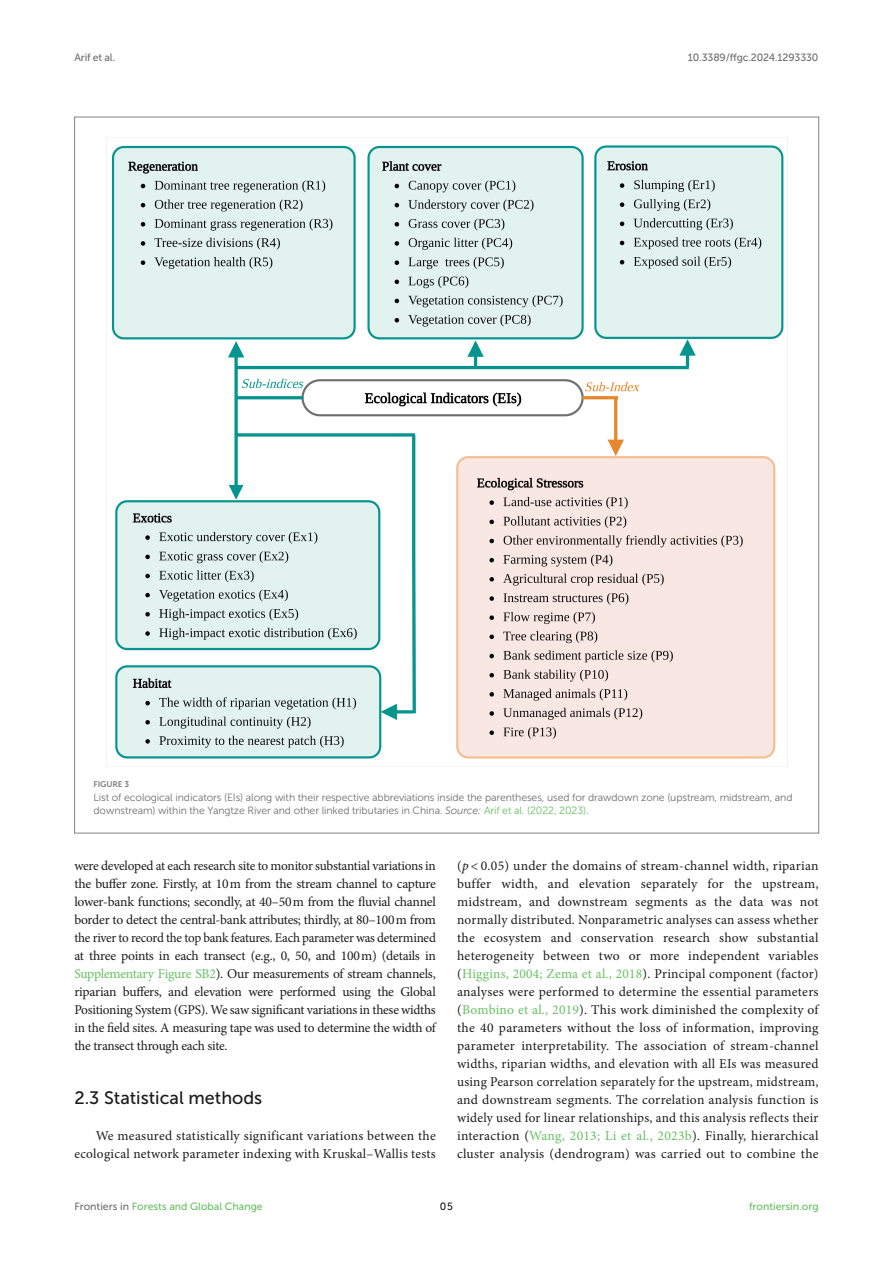
<style>
.page{position:relative;width:893px;height:1263px;background:#fff}
.page>*{position:absolute;margin:0;border:0;box-sizing:border-box;transform-origin:0 0}
.HEAD_2{font:18px "Museo Sans 500";color:#1b1c1b}
.TEXT_FLUSH{font:13.5px/18px "Minion Pro";letter-spacing:.015em;color:#1b1c1b;text-align:justify}
.FIG_LEG{font:10.5px/13.5px "Museo Sans 300";letter-spacing:-.01em;color:#706f70}
.t1{font:10.5px "Museo Sans 500";color:#65c161}
.t2{font:10.5px "Museo Sans 500";letter-spacing:-.015em;color:#706f70}
.t3{font:10.5px "Museo Sans 500";color:#1b1c1b}
.FIG_HD{font:8.25px "Museo Sans 700";letter-spacing:-.01em;color:#7e7f7f}
.s1{font-style:italic}
.s2{color:#65c161}
.s3{color:#706f70}
</style>
<div class="page">
<img style="left:106px;top:137px;width:682px;height:630px">
<p class="t2" style="left:74px;top:51px;width:42px">Arif et al.</p>
<p class="t2" style="left:688px;top:51px;width:132px">10.3389/ffgc.2024.1293330</p>
<p class="FIG_HD" style="left:94px;top:780px;width:37px">FIGURE 3</p>
<p class="FIG_LEG" style="left:94px;top:790px;width:700px">List of ecological indicators (EIs) along with their respective abbreviations inside the parentheses, used for drawdown zone (upstream, midstream, and downstream) within the Yangtze River and other linked tributaries in China. <span class="s1">Source:</span> <span class="s2">Arif et al. (2022, 2023)</span>.</p>
<p class="TEXT_FLUSH" style="left:74px;top:857px;width:363px">were developed at each research site to monitor substantial variations in the buffer zone. Firstly, at 10m from the stream channel to capture lower-bank functions; secondly, at 40–50m from the fluvial channel border to detect the central-bank attributes; thirdly, at 80–100m from the river to record the top bank features. Each parameter was determined at three points in each transect (e.g., 0, 50, and 100m) (details in <span class="s2">Supplementary Figure SB2</span>). Our measurements of stream channels, riparian buffers, and elevation were performed using the Global Positioning System (GPS). We saw significant variations in these widths in the field sites. A measuring tape was used to determine the width of the transect through each site.</p>
<p class="HEAD_2" style="left:74px;top:1088px;width:189px">2.3 Statistical methods</p>
<p class="TEXT_FLUSH" style="left:74px;top:1127px;width:363px;text-align:right">We measured statistically significant variations between the ecological network parameter indexing with Kruskal–Wallis tests</p>
<p class="TEXT_FLUSH" style="left:457px;top:857px;width:363px">(<span class="s1">p</span> &lt; 0.05) under the domains of stream-channel width, riparian buffer width, and elevation separately for the upstream, midstream, and downstream segments as the data was not normally distributed. Nonparametric analyses can assess whether the ecosystem and conservation research show substantial heterogeneity between two or more independent variables (<span class="s2">Higgins, 2004; Zema et al., 2018</span>). Principal component (factor) analyses were performed to determine the essential parameters (<span class="s2">Bombino et al., 2019</span>). This work diminished the complexity of the 40 parameters without the loss of information, improving parameter interpretability. The association of stream-channel widths, riparian widths, and elevation with all EIs was measured using Pearson correlation separately for the upstream, midstream, and downstream segments. The correlation analysis function is widely used for linear relationships, and this analysis reflects their interaction (<span class="s2">Wang, 2013; Li et al., 2023b</span>). Finally, hierarchical cluster analysis (dendrogram) was carried out to combine the</p>
<p class="t1" style="left:74px;top:1200px;width:190px"><span class="s3">Frontiers in</span> Forests and Global Change</p>
<p class="t3" style="left:440px;top:1200px;width:14px">05</p>
<p class="t1" style="left:749px;top:1200px;width:71px">frontiersin.org</p>
</div>
